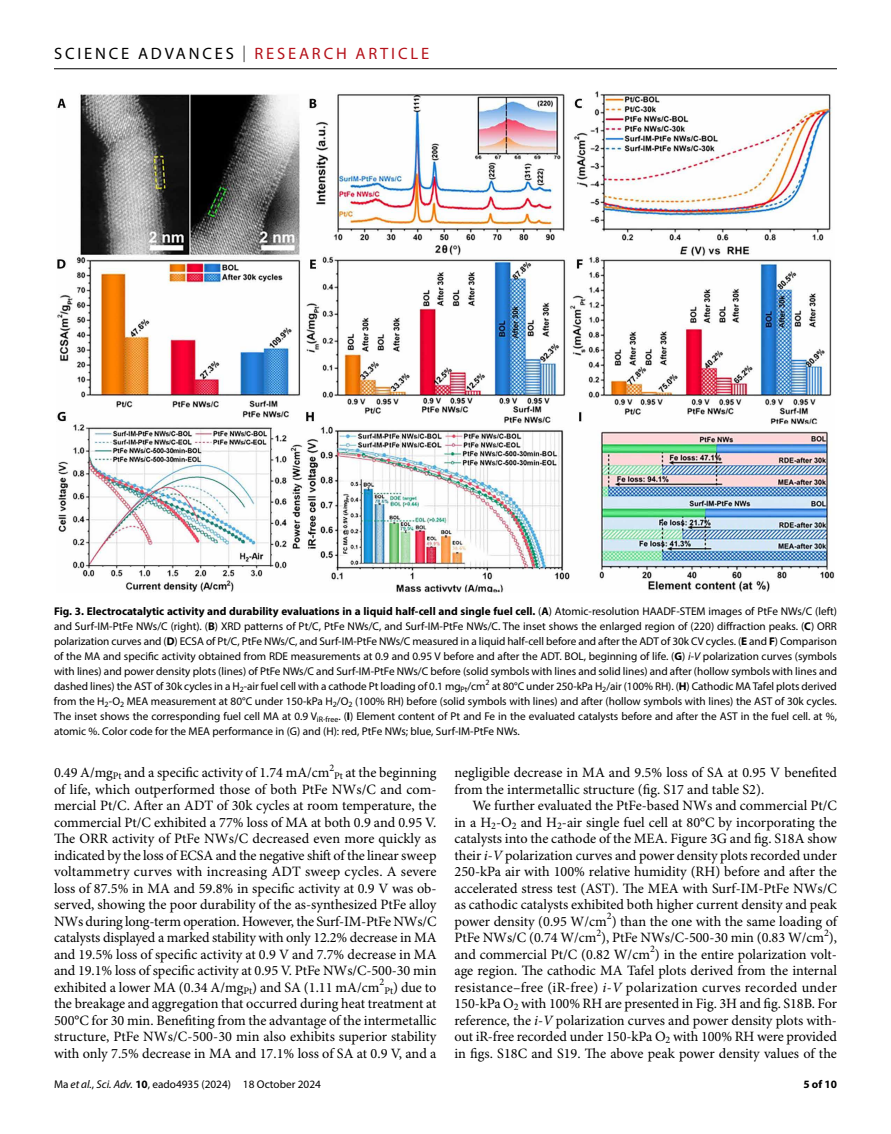
<style>
.page{position:relative;width:891px;height:1134px;background:#fff}
.page>*{position:absolute;margin:0;border:0;box-sizing:border-box;transform-origin:0 0}
.t1{font:16.5px "Myriad Pro";letter-spacing:.17em;color:#000}
.t2{font:14.25px/16.5px "Minion Pro";color:#000;text-align:justify}
.t3{font:11.25px/15px "Myriad Pro";color:#000;text-align:justify}
.t4{font:700 11.25px "Myriad Pro";color:#000}
.s1{font-weight:300}
.s2{color:#b5121b}
.s3{font-weight:700}
.s4{font-style:italic}
</style>
<div class="page">
<hr style="left:54px;top:68px;width:783px;height:1px;background:#000">
<img style="left:57px;top:91px;width:777px;height:501px">
<p class="t1" style="left:54px;top:44px;width:376px">Science Adva nces <span class="s1">|</span> <span class="s2">Resear ch Ar ticle</span></p>
<p class="t3" style="left:54px;top:604px;width:785px"><span class="s3">Fig. 3. Electrocatalytic activity and durability evaluations in a liquid half-cell and single fuel cell.</span> (<span class="s3">A</span>) Atomic-resolution HAADF-STEM images of PtFe NWs/C (left) and Surf--I M-PtFe NWs/C (right). (<span class="s3">B</span>) XRD patterns of Pt/C, PtFe NWs/C, and Surf--I M-PtFe NWs/C. The inset shows the enlarged region of (220) diffraction peaks. (<span class="s3">C</span>) ORR polarization curves and (<span class="s3">D</span>) ECSA of Pt/C, PtFe NWs/C, and Surf--I M-PtFe NWs/C measured in a liquid half-cell before and after the ADT of 30k CV cycles. (<span class="s3">E</span> and <span class="s3">F</span>) Comparison of the MA and specific activity obtained from RDE measurements at 0.9 and 0.95 V before and after the ADT. BOL, beginning of life. (<span class="s3">G</span>) <span class="s4">i</span>-<span class="s4">V</span> polarization curves (symbols with lines) and power density plots (lines) of PtFe NWs/C and Surf--I M-PtFe NWs/C before (solid symbols with lines and solid lines) and after (hollow symbols with lines and dashed lines) the AST of 30k cycles in a H <sub>2</sub>-air fuel cell with a cathode Pt loading of 0.1 mg<sub>Pt</sub>/cm<sup>2</sup> at 80°C under 250-kPa H <sub>2</sub>/air (100% RH). (<span class="s3">H</span>) Cathodic MA Tafel plots derived from the H <sub>2</sub>-O<sub>2</sub> MEA measurement at 80°C under 150-kPa H <sub>2</sub>/O<sub>2</sub> (100% RH) before (solid symbols with lines) and after (hollow symbols with lines) the AST of 30k cycles.<br>The inset shows the corresponding fuel cell MA at 0.9 V<sub>iR-free</sub>. (<span class="s3">I</span>) Element content of Pt and Fe in the evaluated catalysts before and after the AST in the fuel cell. at %, atomic %. Color code for the MEA performance in (G) and (H): red, PtFe NWs; blue, Surf--I M-PtFe NWs.</p>
<p class="t2" style="left:54px;top:765px;width:384px">0.49 A/mg<sub>Pt</sub> and a specific activity of 1.74 mA/cm<sup>2</sup><sub>Pt</sub> at the beginning of life, which outperformed those of both PtFe NWs/C and com&shy;mercial Pt/C. After an ADT of 30k cycles at room temperature, the commercial Pt/C exhibited a 77% loss of MA at both 0.9 and 0.95 V.<br>The ORR activity of PtFe NWs/C decreased even more quickly as indicated by the loss of ECSA and the negative shift of the linear sweep voltammetry curves with increasing ADT sweep cycles. A severe loss of 87.5% in MA and 59.8% in specific activity at 0.9 V was ob&shy;served, showing the poor durability of the as-synthesized PtFe alloy NWs during long-term operation. However, the Surf-IM-PtFe NWs/C catalysts displayed a marked stability with only 12.2% decrease in MA and 19.5% loss of specific activity at 0.9 V and 7.7% decrease in MA and 19.1% loss of specific activity at 0.95 V. PtFe NWs/C-500-30 min exhibited a lower MA (0.34 A/mg<sub>Pt</sub>) and SA (1.11 mA/cm<sup>2</sup><sub>Pt</sub>) due to the breakage and aggregation that occurred during heat treatment at 500°C for 30 min. Benefiting from the advantage of the intermetallic structure, PtFe NWs/C-500-30 min also exhibits superior stability with only 7.5% decrease in MA and 17.1% loss of SA at 0.9 V, and a</p>
<p class="t2" style="left:454px;top:765px;width:384px">negligible decrease in MA and 9.5% loss of SA at 0.95 V benefited from the intermetallic structure (fig. S17 and table S2).</p>
<p class="t2" style="left:454px;top:798px;width:384px;text-indent:18px">We further evaluated the PtFe-based NWs and commercial Pt/C in a H<sub>2</sub>-O<sub>2</sub> and H<sub>2</sub>-air single fuel cell at 80°C by incorporating the catalysts into the cathode of the MEA. Figure 3G and fig. S18A show their <span class="s4">i</span>-<span class="s4">V</span> polarization curves and power density plots recorded under 250-kPa air with 100% relative humidity (RH) before and after the accelerated stress test (AST). The MEA with Surf-IM-PtFe NWs/C as cathodic catalysts exhibited both higher current density and peak power density (0.95 W/cm<sup>2</sup>) than the one with the same loading of PtFe NWs/C (0.74 W/cm<sup>2</sup>), PtFe NWs/C-500-30 min (0.83 W/cm<sup>2</sup>), and commercial Pt/C (0.82 W/cm<sup>2</sup>) in the entire polarization volt&shy;age region. The cathodic MA Tafel plots derived from the internal resistance–free (iR-free) <span class="s4">i</span>-<span class="s4">V</span> polarization curves recorded under 150-kPa O<sub>2</sub> with 100% RH are presented in Fig. 3H and fig. S18B. For reference, the <span class="s4">i</span>-<span class="s4">V</span> polarization curves and power density plots with&shy;out iR-free recorded under 150-kPa O<sub>2</sub> with 100% RH were provided in figs. S18C and S19. The above peak power density values of the</p>
<p class="t3" style="left:54px;top:1076px;width:268px">Ma <span class="s4">et al.</span>, <span class="s4">Sci. Adv.</span> <span class="s3">10</span>, eado4935 (2024) 18 October 2024</p>
<p class="t4" style="left:803px;top:1076px;width:35px">5 of 10</p>
</div>
